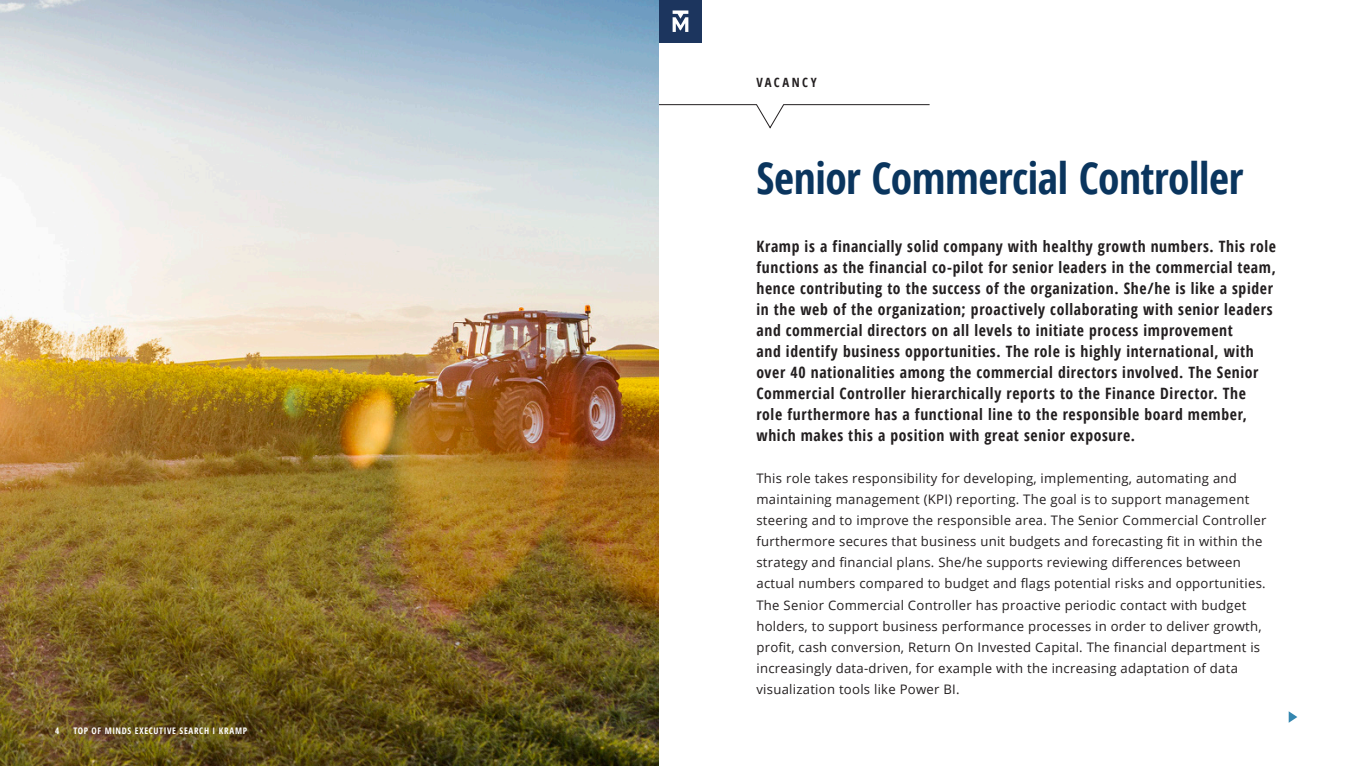
<style>
.page{position:relative;width:1361px;height:766px;background:#fff}
.page>*{position:absolute;margin:0;border:0;box-sizing:border-box;transform-origin:0 0}
.Page_header_kopie{font:700 condensed 43.42px "Open Sans";letter-spacing:-.01em;color:#0a355e}
.t1{font:700 condensed 15.67px/21px "Open Sans";letter-spacing:.04em;color:#231f20}
.t2{font:13.12px/21px "Open Sans";letter-spacing:.02em;color:#231f20}
.t3{font:700 condensed 12.75px "Open Sans";letter-spacing:.19em;color:#231f20}
.t4{font:700 condensed 9px "Open Sans";letter-spacing:.075em;color:#fff}
</style>
<div class="page">
<svg style="left:658px;top:104px;width:272px;height:24px"></svg>
<img style="left:0;top:0;width:658px;height:765px">
<svg style="left:1288px;top:711px;width:9px;height:11px"></svg>
<div style="left:659px;top:0;width:43px;height:43px;background:#1c355e"></div>
<svg style="left:672px;top:10px;width:16px;height:22px"></svg>
<p class="t4" style="left:55px;top:724px;width:6px">4</p>
<p class="t4" style="left:73px;top:724px;width:175px">TOP OF MINDS EXECUTIVE SEARCH I KRAMP</p>
<p class="t3" style="left:756px;top:73px;width:62px">VACANCY</p>
<p class="Page_header_kopie" style="left:756px;top:148px;width:488px">Senior Commercial Controller</p>
<p class="t1" style="left:756px;top:235px;width:521px">Kramp is a financially solid company with healthy growth numbers. This role functions as the financial co-pilot for senior leaders in the commercial team, hence contributing to the success of the organization. She/he is like a spider in the web of the organization; proactively collaborating with senior leaders and commercial directors on all levels to initiate process improvement<br>and identify business opportunities. The role is highly international, with over 40 nationalities among the commercial directors involved. The Senior Commercial Controller hierarchically reports to the Finance Director. The<br>role furthermore has a functional line to the responsible board member, which makes this a position with great senior exposure.</p>
<p class="t2" style="left:756px;top:467px;width:511px">This role takes responsibility for developing, implementing, automating and maintaining management (KPI) reporting. The goal is to support management steering and to improve the responsible area. The Senior Commercial Controller furthermore secures that business unit budgets and forecasting fit in within the strategy and financial plans. She/he supports reviewing differences between actual numbers compared to budget and flags potential risks and opportunities.<br>The Senior Commercial Controller has proactive periodic contact with budget holders, to support business performance processes in order to deliver growth, profit, cash conversion, Return On Invested Capital. The financial department is increasingly data-driven, for example with the increasing adaptation of data visualization tools like Power BI.</p>
</div>
